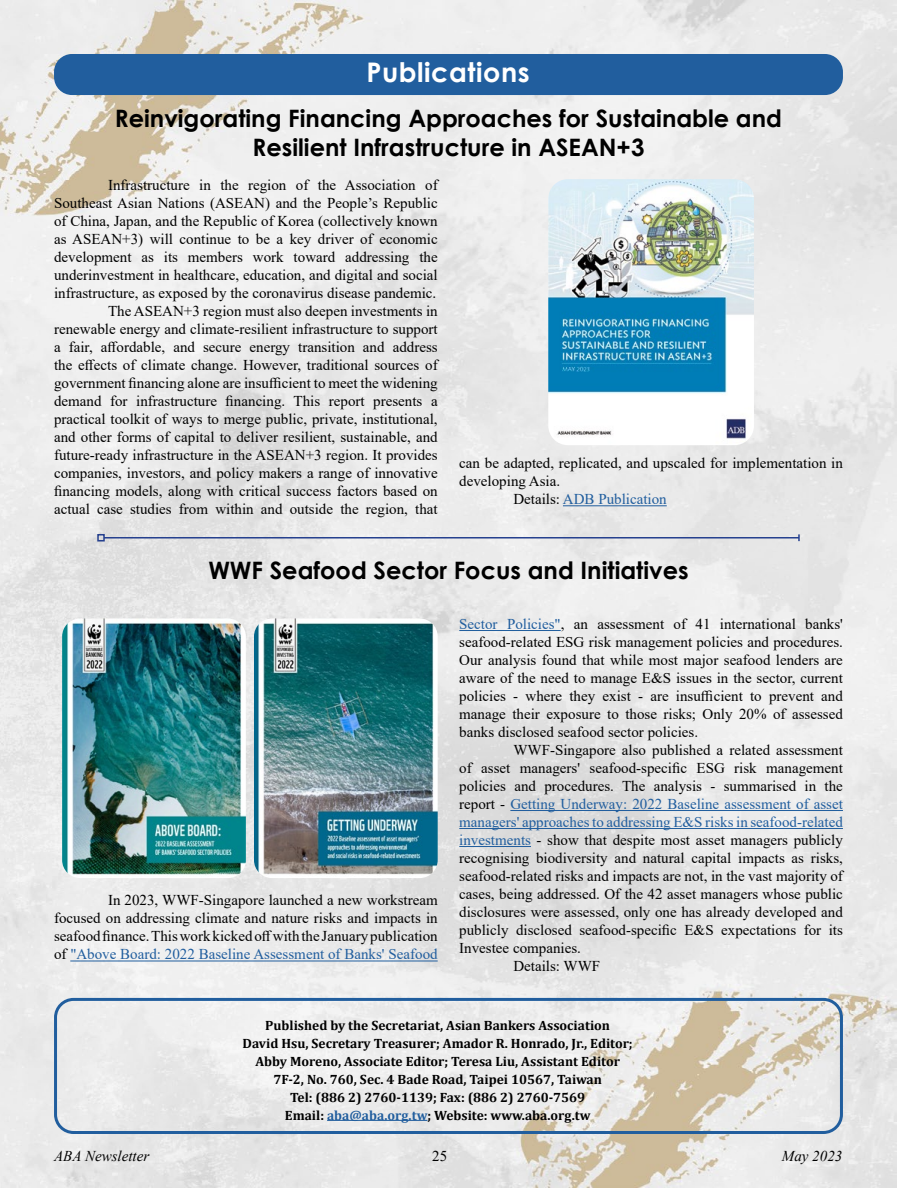
<style>
.page{position:relative;width:897px;height:1188px;background:#fff}
.page>*{position:absolute;margin:0;border:0;box-sizing:border-box;transform-origin:0 0}
.t1{font:700 27px "Century Gothic";letter-spacing:.02em;color:#fff}
.t2{font:700 24px/28.8px "Century Gothic";color:#000;text-align:center}
.t3{font:15px/18px "Times New Roman";color:#000;text-align:justify}
.t4{font:15px "Times New Roman";color:#215e9e}
.t5{font:italic 15px "Times New Roman";color:#000}
.t6{font:700 13.5px/18px "Cambria";color:#000;text-align:center}
.s1{color:#000}
.s2{color:#215e9e}
</style>
<div class="page">
<img style="left:0;top:0;width:896px;height:1188px">
<div style="left:54px;top:54px;width:788px;height:41px;background:#215e9e;border-radius:18px"></div>
<hr style="left:104px;top:537px;width:694px;height:2px;background:#25408f">
<div style="left:97px;top:534px;width:8px;height:8px;border:2px solid #25408f"></div>
<hr style="left:459px;top:630px;width:101px;height:1px;background:#215e9e">
<hr style="left:510px;top:810px;width:332px;height:1px;background:#215e9e">
<hr style="left:459px;top:828px;width:383px;height:1px;background:#215e9e">
<hr style="left:459px;top:846px;width:72px;height:1px;background:#215e9e">
<img style="left:548px;top:179px;width:205px;height:266px">
<hr style="left:563px;top:505px;width:103px;height:1px;background:#215e9e">
<img style="left:62px;top:618px;width:184px;height:260px">
<img style="left:254px;top:618px;width:183px;height:260px">
<hr style="left:70px;top:961px;width:367px;height:1px;background:#215e9e">
<div style="left:54px;top:998px;width:788px;height:136px;border:3px solid #215e9e;border-radius:18px"></div>
<hr style="left:327px;top:1120px;width:100px;height:1px;background:#215e9e">
<h1 class="t1" style="left:366px;top:51px;width:165px">Publications</h1>
<h2 class="t2" style="left:115px;top:103px;width:668px">Reinvigorating Financing Approaches for Sustainable and<br>Resilient Infrastructure in ASEAN+3</h2>
<p class="t3" style="left:54px;top:175px;width:385px;text-align:right">Infrastructure in the region of the Association of Southeast Asian Nations (ASEAN) and the People’s Republic of China, Japan, and the Republic of Korea (collectively known as ASEAN+3) will continue to be a key driver of economic development as its members work toward addressing the underinvestment in healthcare, education, and digital and social infrastructure, as exposed by the coronavirus disease pandemic.<br>The ASEAN+3 region must also deepen investments in renewable energy and climate-resilient infrastructure to support a fair, affordable, and secure energy transition and address the effects of climate change. However, traditional sources of government financing alone are insufficient to meet the widening demand for infrastructure financing. This report presents a practical toolkit of ways to merge public, private, institutional, and other forms of capital to deliver resilient, sustainable, and future-ready infrastructure in the ASEAN+3 region. It provides companies, investors, and policy makers a range of innovative financing models, along with critical success factors based on actual case studies from within and outside the region, that</p>
<p class="t3" style="left:459px;top:454px;width:385px">can be adapted, replicated, and upscaled for implementation in</p>
<p class="t3" style="left:459px;top:472px;width:102px">developing Asia.</p>
<p class="t4" style="left:513px;top:489px;width:155px"><span class="s1">Details:</span> ADB Publication</p>
<h2 class="t2" style="left:208px;top:555px;width:481px">WWF Seafood Sector Focus and Initiatives</h2>
<p class="t3" style="left:459px;top:614px;width:385px"><span class="s2">Sector Policies"</span>, an assessment of 41 international banks' seafood-related ESG risk management policies and procedures.<br>Our analysis found that while most major seafood lenders are aware of the need to manage E&amp;S issues in the sector, current policies - where they exist - are insufficient to prevent and manage their exposure to those risks; Only 20% of assessed banks disclosed seafood sector policies.</p>
<p class="t3" style="left:513px;top:740px;width:331px">WWF-Singapore also published a related assessment</p>
<p class="t3" style="left:459px;top:758px;width:385px">of asset managers' seafood-specific ESG risk management</p>
<p class="t3" style="left:459px;top:776px;width:385px">policies and procedures. The analysis - summarised in the</p>
<p class="t4" style="left:459px;top:793px;width:385px"><span class="s1">report -</span> Getting Underway: 2022 Baseline assessment of asset</p>
<p class="t4" style="left:459px;top:811px;width:385px">managers' approaches to addressing E&amp;S risks in seafood-related</p>
<p class="t3" style="left:459px;top:830px;width:385px"><span class="s2">investments</span> - show that despite most asset managers publicly</p>
<p class="t3" style="left:459px;top:848px;width:385px">recognising biodiversity and natural capital impacts as risks,</p>
<p class="t3" style="left:459px;top:866px;width:385px">seafood-related risks and impacts are not, in the vast majority of</p>
<p class="t3" style="left:459px;top:884px;width:385px">cases, being addressed. Of the 42 asset managers whose public</p>
<p class="t3" style="left:459px;top:902px;width:385px">disclosures were assessed, only one has already developed and</p>
<p class="t3" style="left:459px;top:920px;width:385px">publicly disclosed seafood-specific E&amp;S expectations for its</p>
<p class="t3" style="left:459px;top:938px;width:123px">Investee companies.</p>
<p class="t3" style="left:513px;top:956px;width:88px">Details: WWF</p>
<p class="t3" style="left:54px;top:891px;width:385px;text-indent:54px">In 2023, WWF-Singapore launched a new workstream focused on addressing climate and nature risks and impacts in seafood finance. This work kicked off with the January publication of <span class="s2">"Above Board: 2022 Baseline Assessment of Banks' Seafood</span></p>
<p class="t6" style="left:242px;top:1016px;width:391px">Published by the Secretariat, Asian Bankers Association<br>David Hsu, Secretary Treasurer; Amador R. Honrado, Jr., Editor; Abby Moreno, Associate Editor; Teresa Liu, Assistant Editor 7F-2, No. 760, Sec. 4 Bade Road, Taipei 10567, Taiwan<br>Tel: (886 2) 2760-1139; Fax: (886 2) 2760-7569<br>Email: <span class="s2">aba@aba.org.tw</span>; Website: www.aba.org.tw</p>
<p class="t5" style="left:54px;top:1146px;width:97px">ABA Newsletter</p>
<p class="t3" style="left:432px;top:1147px;width:16px">25</p>
<p class="t5" style="left:781px;top:1146px;width:62px">May 2023</p>
</div>
